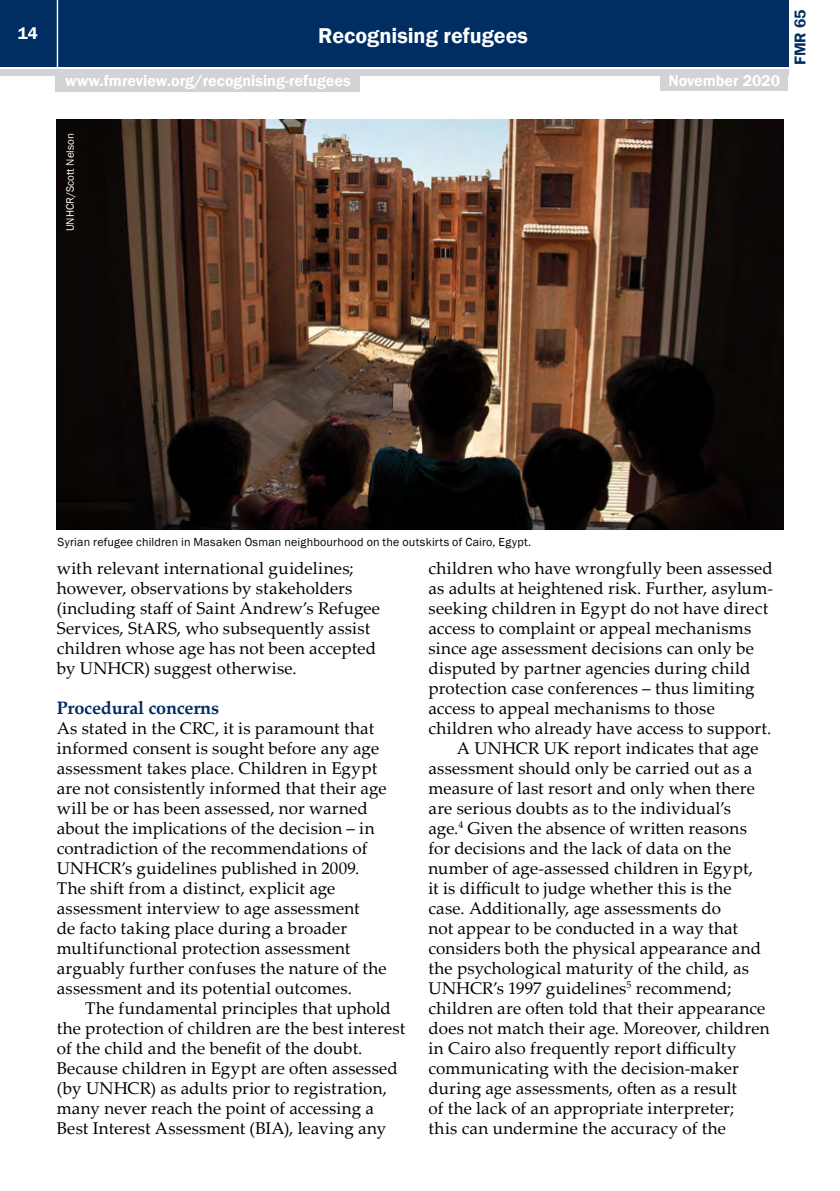
<style>
.page{position:relative;width:840px;height:1191px;background:#fff}
.page>*{position:absolute;margin:0;border:0;box-sizing:border-box;transform-origin:0 0}
.t1{font:600 22px "Franklin Gothic";color:#fff}
.t2{font:700 18px "Palatino Linotype";letter-spacing:-.01em;color:#002d62}
.t3{font:17px/20px "Palatino Linotype";letter-spacing:.01em;color:#000}
.t4{font:600 17px "Franklin Gothic";color:#fff}
.t5{font:600 16px "Franklin Gothic";color:#fff}
.t6{font:600 16px "Franklin Gothic";color:#002d62}
.t7{font:12px "Franklin Gothic";letter-spacing:.02em;color:#000}
.t8{font:11px "Franklin Gothic";color:#fff}
</style>
<div class="page">
<div style="left:0;top:0;width:787px;height:66px;background:#002d62"></div>
<div style="left:0;top:69px;width:787px;height:6px;background:#d1d3d4"></div>
<hr style="left:57px;top:0;width:1px;height:67px;background:#fff">
<div style="left:660px;top:73px;width:127px;height:18px;background:#d1d3d4"></div>
<div style="left:55px;top:74px;width:305px;height:18px;background:#d1d3d4"></div>
<img style="left:57px;top:119px;width:725px;height:410px">
<p class="t4" style="left:18px;top:23px;width:22px">14</p>
<p class="t1" style="left:318px;top:22px;width:211px">Recognising refugees</p>
<p class="t5" style="left:65px;top:71px;width:286px">www.fmreview.org/recognising-refugees</p>
<p class="t5" style="left:668px;top:71px;width:113px">November 2020</p>
<p class="t6" style="left:789px;top:65px;width:57px;rotate:-90deg">FMR 65</p>
<p class="t8" style="left:63px;top:231px;width:99px;rotate:-90deg">UNHCR/Scott Nelson</p>
<p class="t7" style="left:58px;top:535px;width:474px">Syrian refugee children in Masaken Osman neighbourhood on the outskirts of Cairo, Egypt.</p>
<p class="t3" style="left:57px;top:557px;width:324px">with relevant international guidelines; however, observations by stakeholders (including staff of Saint Andrew’s Refugee Services, StARS, who subsequently assist children whose age has not been accepted by UNHCR) suggest otherwise.</p>
<p class="t2" style="left:57px;top:695px;width:164px">Procedural concerns</p>
<p class="t3" style="left:57px;top:717px;width:331px">As stated in the CRC, it is paramount that informed consent is sought before any age assessment takes place. Children in Egypt are not consistently informed that their age will be or has been assessed, nor warned about the implications of the decision – in contradiction of the recommendations of UNHCR’s guidelines published in 2009.<br>The shift from a distinct, explicit age assessment interview to age assessment<br>de facto taking place during a broader multifunctional protection assessment arguably further confuses the nature of the assessment and its potential outcomes.</p>
<p class="t3" style="left:57px;top:997px;width:350px;text-indent:28px">The fundamental principles that uphold the protection of children are the best interest of the child and the benefit of the doubt.<br>Because children in Egypt are often assessed (by UNHCR) as adults prior to registration, many never reach the point of accessing a Best Interest Assessment (BIA), leaving any</p>
<p class="t3" style="left:428px;top:557px;width:346px">children who have wrongfully been assessed</p>
<p class="t3" style="left:428px;top:577px;width:346px">as adults at heightened risk. Further, asylum-</p>
<p class="t3" style="left:428px;top:597px;width:341px">seeking children in Egypt do not have direct</p>
<p class="t3" style="left:428px;top:617px;width:324px">access to complaint or appeal mechanisms</p>
<p class="t3" style="left:428px;top:637px;width:327px">since age assessment decisions can only be</p>
<p class="t3" style="left:428px;top:657px;width:323px">disputed by partner agencies during child</p>
<p class="t3" style="left:428px;top:677px;width:327px">protection case conferences – thus limiting</p>
<p class="t3" style="left:428px;top:697px;width:287px">access to appeal mechanisms to those</p>
<p class="t3" style="left:428px;top:717px;width:344px">children who already have access to support.</p>
<p class="t3" style="left:456px;top:737px;width:303px">A UNHCR UK report indicates that age</p>
<p class="t3" style="left:428px;top:757px;width:325px">assessment should only be carried out as a</p>
<p class="t3" style="left:428px;top:777px;width:328px">measure of last resort and only when there</p>
<p class="t3" style="left:428px;top:797px;width:304px">are serious doubts as to the individual’s</p>
<p class="t3" style="left:428px;top:817px;width:320px">age.<sup>4</sup> Given the absence of written reasons</p>
<p class="t3" style="left:428px;top:837px;width:304px">for decisions and the lack of data on the</p>
<p class="t3" style="left:428px;top:857px;width:326px">number of age-assessed children in Egypt,</p>
<p class="t3" style="left:428px;top:877px;width:304px">it is difficult to judge whether this is the</p>
<p class="t3" style="left:428px;top:897px;width:294px">case. Additionally, age assessments do</p>
<p class="t3" style="left:428px;top:917px;width:311px">not appear to be conducted in a way that</p>
<p class="t3" style="left:428px;top:937px;width:334px">considers both the physical appearance and</p>
<p class="t3" style="left:428px;top:957px;width:322px">the psychological maturity of the child, as</p>
<p class="t3" style="left:428px;top:977px;width:304px">UNHCR’s 1997 guidelines<sup>5</sup> recommend;</p>
<p class="t3" style="left:428px;top:997px;width:338px">children are often told that their appearance</p>
<p class="t3" style="left:428px;top:1017px;width:342px">does not match their age. Moreover, children</p>
<p class="t3" style="left:428px;top:1037px;width:309px">in Cairo also frequently report difficulty</p>
<p class="t3" style="left:428px;top:1057px;width:311px">communicating with the decision-maker</p>
<p class="t3" style="left:428px;top:1077px;width:310px">during age assessments, often as a result</p>
<p class="t3" style="left:428px;top:1097px;width:307px">of the lack of an appropriate interpreter;</p>
<p class="t3" style="left:428px;top:1117px;width:299px">this can undermine the accuracy of the</p>
</div>
